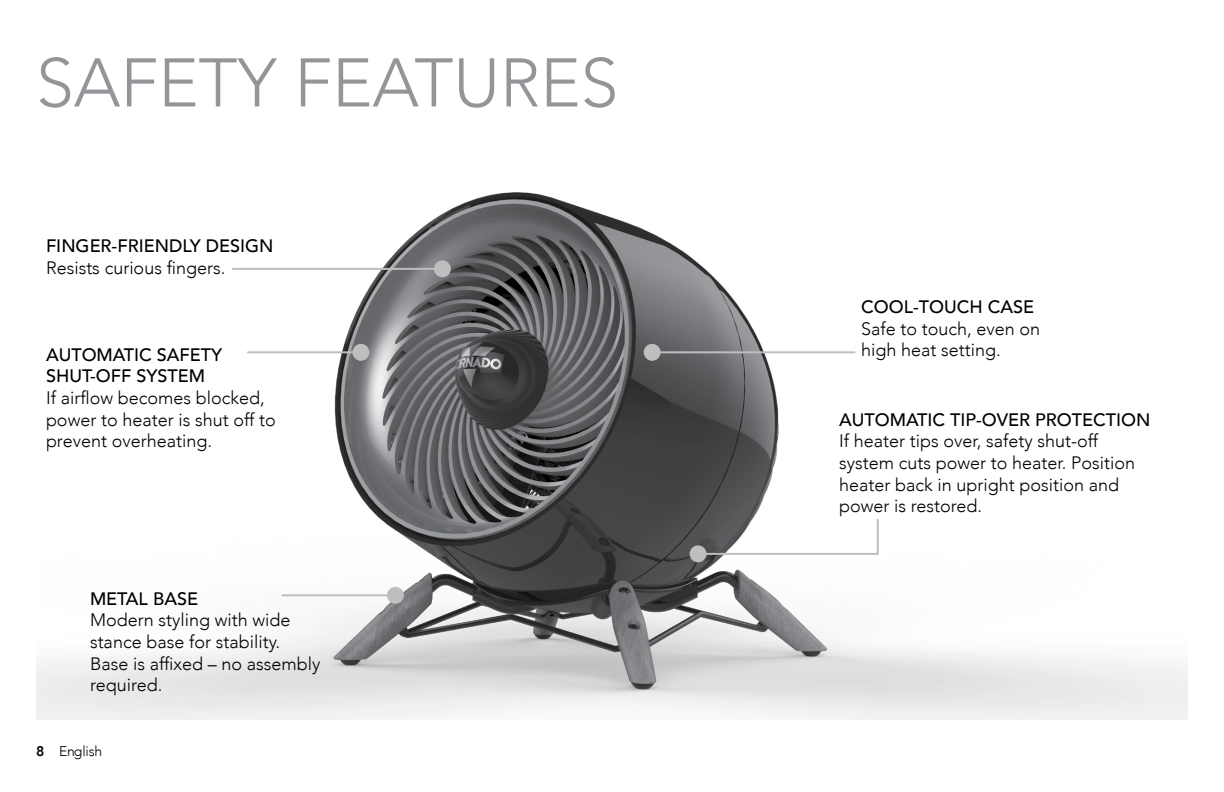
<style>
.page{position:relative;width:1224px;height:792px;background:#fff}
.page>*{position:absolute;margin:0;border:0;box-sizing:border-box;transform-origin:0 0}
.t1{font:300 68px "Avenir";color:#939598}
.t2{font:300 18px/21.6px "Avenir";color:#000}
.t3{font:500 18px "Avenir";color:#000}
.t4{font:300 14px "Avenir";letter-spacing:-.02em;color:#000}
.s1{font-weight:800}
</style>
<div class="page">
<img style="left:36px;top:192px;width:1152px;height:528px">
<div style="left:644px;top:344px;width:17px;height:17px;background:#bcbec0;border-radius:50%"></div>
<hr style="left:660px;top:351px;width:195px;height:2px;background:#bcbec0">
<div style="left:690px;top:545px;width:17px;height:17px;background:#bcbec0;border-radius:50%"></div>
<svg style="left:704px;top:518px;width:176px;height:38px"></svg>
<div style="left:434px;top:260px;width:17px;height:17px;background:#bcbec0;border-radius:50%"></div>
<hr style="left:233px;top:268px;width:202px;height:2px;background:#bcbec0">
<div style="left:352px;top:344px;width:17px;height:17px;background:#bcbec0;border-radius:50%"></div>
<hr style="left:248px;top:351px;width:105px;height:2px;background:#bcbec0">
<div style="left:387px;top:587px;width:17px;height:17px;background:#bcbec0;border-radius:50%"></div>
<hr style="left:283px;top:594px;width:105px;height:2px;background:#bcbec0">
<p class="t1" style="left:36px;top:43px;width:584px">SAFETY FEATURES</p>
<p class="t3" style="left:46px;top:231px;width:229px">FINGER-FRIENDLY DESIGN</p>
<p class="t2" style="left:46px;top:257px;width:181px">Resists curious fingers.</p>
<p class="t3" style="left:46px;top:339px;width:178px">AUTOMATIC SAFETY</p>
<p class="t3" style="left:46px;top:361px;width:161px">SHUT-OFF SYSTEM</p>
<p class="t2" style="left:46px;top:387px;width:231px">If airflow becomes blocked, power to heater is shut off to prevent overheating.</p>
<p class="t3" style="left:90px;top:583px;width:110px">METAL BASE</p>
<p class="t2" style="left:90px;top:609px;width:232px">Modern styling with wide stance base for stability.<br>Base is affixed – no assembly required.</p>
<p class="t4" style="left:36px;top:743px;width:68px"><span class="s1">8</span> English</p>
<p class="t3" style="left:861px;top:291px;width:174px">COOL-TOUCH CASE</p>
<p class="t2" style="left:861px;top:318px;width:181px">Safe to touch, even on high heat setting.</p>
<p class="t3" style="left:839px;top:404px;width:313px">AUTOMATIC TIP-OVER PROTECTION</p>
<p class="t2" style="left:839px;top:430px;width:298px">If heater tips over, safety shut-off system cuts power to heater. Position heater back in upright position and power is restored.</p>
</div>
